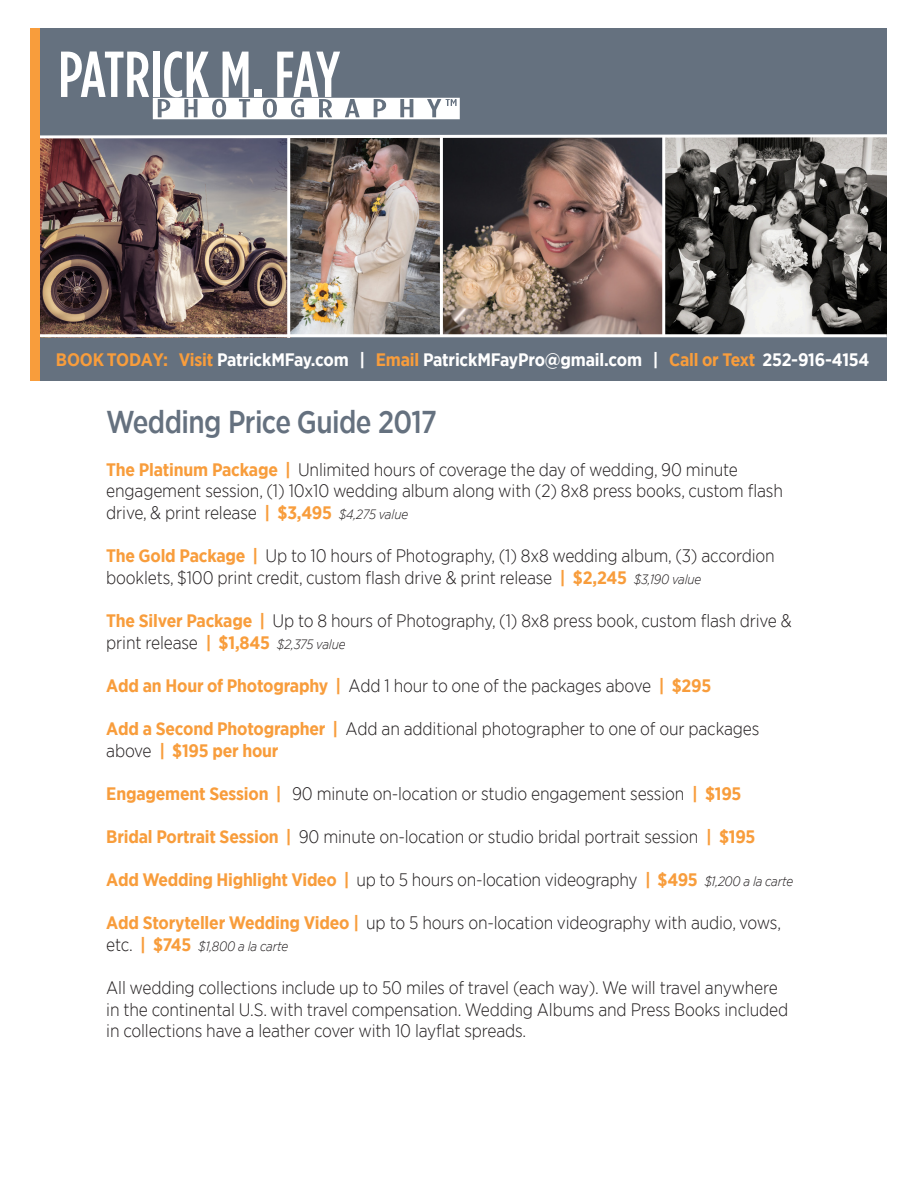
<style>
.page{position:relative;width:918px;height:1188px;background:#fff}
.page>*{position:absolute;margin:0;border:0;box-sizing:border-box;transform-origin:0 0}
.Page_Headline{font:500 31.5px "Gotham Narrow";letter-spacing:-.02em;color:#65717f;scale:.95 1}
.Orange{font:300 18px/21.6px "Gotham Narrow";letter-spacing:-.01em;color:#231f20}
.t1{font:700 18px "Gotham Narrow";letter-spacing:-.01em;color:#fff}
.Orange-2{font:italic 300 13.5px "Gotham Narrow";letter-spacing:-.01em;color:#231f20}
.s1{color:#f89d3c}
.s2{font-weight:700;color:#f89d3c}
.s3{font-style:italic;font-size:13.5px}
.s4{font-style:normal;font-size:18px}
.s5{font-weight:700;font-style:normal;font-size:18px;color:#f89d3c}
</style>
<div class="page">
<div style="left:30px;top:28px;width:857px;height:352px;background:#65717f"></div>
<svg style="left:61px;top:51px;width:399px;height:68px"></svg>
<img style="left:40px;top:140px;width:247px;height:194px">
<img style="left:665px;top:140px;width:222px;height:194px">
<img style="left:290px;top:140px;width:372px;height:194px">
<hr style="left:440px;top:137px;width:3px;height:199px;background:#fff">
<hr style="left:662px;top:136px;width:3px;height:201px;background:#fff">
<hr style="left:287px;top:136px;width:3px;height:202px;background:#fff">
<svg style="left:40px;top:134px;width:847px;height:6px;background:#acadb0"></svg>
<hr style="left:38px;top:334px;width:849px;height:3px;background:#fff">
<div style="left:30px;top:28px;width:10px;height:352px;background:#f89d3c"></div>
<p class="t1" style="left:56px;top:348px;width:815px"><span class="s1">BOOK TODAY: Visit</span> PatrickMFay.com | <span class="s1">Email</span> PatrickMFayPro@gmail.com | <span class="s1">Call or Text</span> 252-916-4154</p>
<p class="Page_Headline" style="left:106px;top:402px;width:350px">Wedding Price Guide 2017</p>
<p class="Orange" style="left:106px;top:458px;width:678px"><span class="s2">The Platinum Package |</span> Unlimited hours of coverage the day of wedding, 90 minute engagement session, (1) 10x10 wedding album along with (2) 8x8 press books, custom flash drive, &amp; print release <span class="s2">| $3,495</span> <span class="s3">$4,275 value</span></p>
<p class="Orange" style="left:106px;top:545px;width:670px"><span class="s2">The Gold Package |</span> Up to 10 hours of Photography, (1) 8x8 wedding album, (3) accordion booklets, $100 print credit, custom flash drive &amp; print release <span class="s2">| $2,245</span> <span class="s3">$3,190 value</span></p>
<p class="Orange" style="left:106px;top:609px;width:687px"><span class="s2">The Silver Package |</span> Up to 8 hours of Photography, (1) 8x8 press book, custom flash drive &amp; print release <span class="s2">| $1,845</span> <span class="s3">$2,375 value</span></p>
<p class="Orange" style="left:106px;top:674px;width:607px"><span class="s2">Add an Hour of Photography |</span> Add 1 hour to one of the packages above <span class="s2">| $295</span></p>
<p class="Orange" style="left:106px;top:717px;width:655px"><span class="s2">Add a Second Photographer |</span> Add an additional photographer to one of our packages above <span class="s2">| $195 per hour</span></p>
<p class="Orange" style="left:106px;top:782px;width:637px"><span class="s2">Engagement Session |</span> 90 minute on-location or studio engagement session <span class="s2">| $195</span></p>
<p class="Orange" style="left:106px;top:825px;width:651px"><span class="s2">Bridal Portrait Session |</span> 90 minute on-location or studio bridal portrait session <span class="s2">| $195</span></p>
<p class="Orange" style="left:106px;top:869px;width:688px"><span class="s2">Add Wedding Highlight Video |</span> up to 5 hours on-location videography <span class="s2">| $495</span> <span class="s3">$1,200 a la carte</span></p>
<p class="Orange" style="left:106px;top:912px;width:676px"><span class="s2">Add Storyteller Wedding Video |</span> up to 5 hours on-location videography with audio, vows,</p>
<p class="Orange-2" style="left:106px;top:938px;width:184px"><span class="s4">etc.</span> <span class="s5">| $745</span> $1,800 a la carte</p>
<p class="Orange" style="left:106px;top:977px;width:684px">All wedding collections include up to 50 miles of travel (each way). We will travel anywhere in the continental U.S. with travel compensation. Wedding Albums and Press Books included in collections have a leather cover with 10 layflat spreads.</p>
</div>
